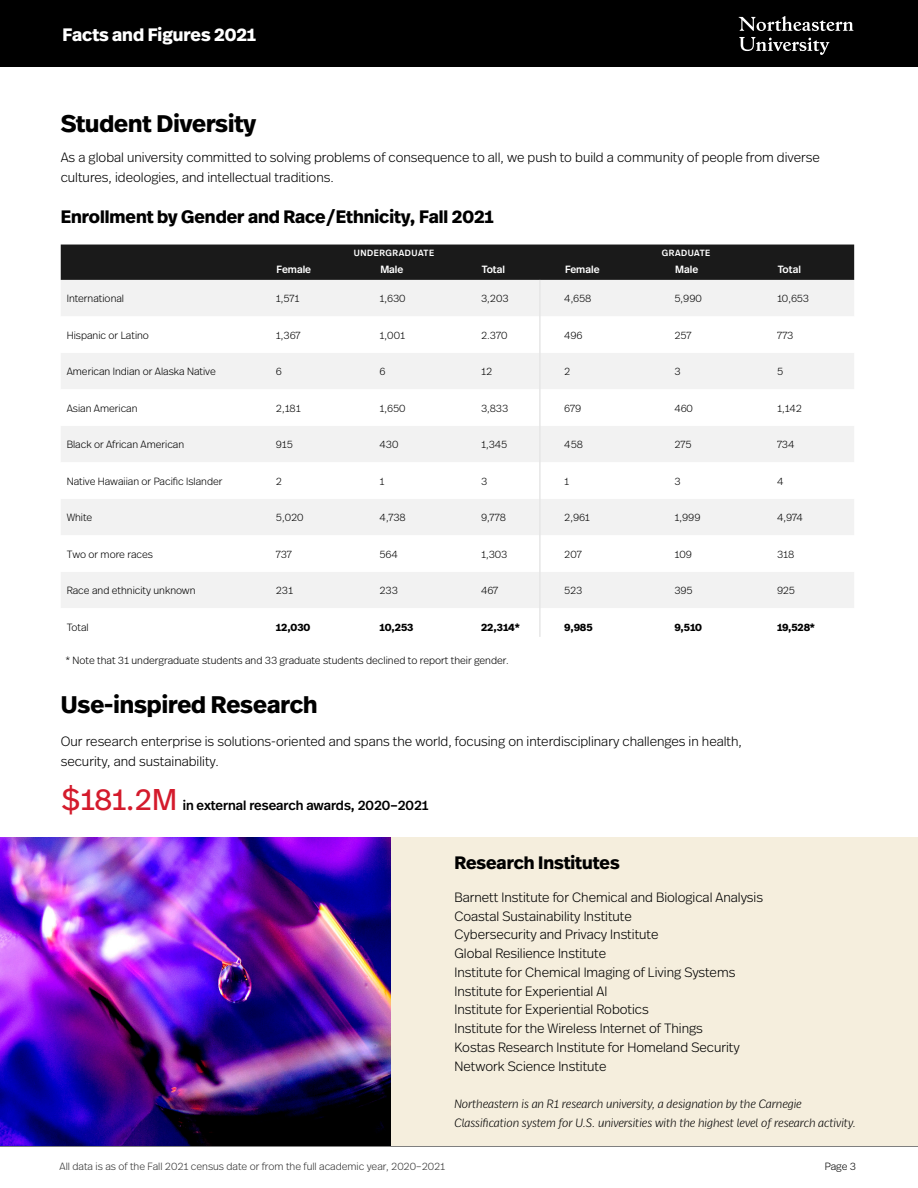
<style>
.page{position:relative;width:918px;height:1188px;background:#fff}
.page>*{position:absolute;margin:0;border:0;box-sizing:border-box;transform-origin:0 0}
.t1{font:30px "Real Head Pro";color:#d41b2c}
.t2{font:700 24px "Real Head Pro";color:#000}
.t3{font:700 18px "Real Head Pro";color:#000}
.t4{font:700 18px "Real Head Pro";color:#fff}
.t5{font:300 13.5px/18.8px "Real Head Pro";color:#000}
.t6{font:500 13.5px "Real Head Pro";color:#000}
.t7{font:italic 300 12px/19.5px "Real Head Pro";color:#000}
.t8{font:300 10.5px "Real Head Pro";color:#000}
.t9{font:300 10.5px "Real Head Pro";color:#333}
.t10{font:700 10.5px "Real Head Pro";letter-spacing:-.01em;color:#000}
.t11{font:500 10.5px "Real Head Pro";color:#fff}
.t12{font:500 9px "Real Head Pro";letter-spacing:.06em;color:#fff}
</style>
<div class="page">
<div style="left:0;top:0;width:918px;height:67px;background:#000"></div>
<hr style="left:0;top:1146px;width:918px;height:1px;background:#000">
<svg style="left:739px;top:37px;width:90px;height:18px"></svg>
<svg style="left:739px;top:16px;width:114px;height:15px"></svg>
<div style="left:61px;top:245px;width:793px;height:35px;background:#1a1a1a"></div>
<div style="left:61px;top:280px;width:793px;height:36px;background:#f2f2f2"></div>
<svg style="left:61px;top:353px;width:793px;height:255px;fill:#f2f2f2"></svg>
<img style="left:1px;top:837px;width:391px;height:309px">
<div style="left:392px;top:837px;width:526px;height:309px;background:#f5eedd"></div>
<hr style="left:539px;top:280px;width:2px;height:357px;background:#e6e6e6">
<h3 class="t4" style="left:63px;top:22px;width:195px">Facts and Figures 2021</h3>
<p class="t2" style="left:61px;top:106px;width:197px">Student Diversity</p>
<p class="t5" style="left:61px;top:147px;width:761px;line-height:19.5px">As a global university committed to solving problems of consequence to all, we push to build a community of people from diverse cultures, ideologies, and intellectual traditions.</p>
<p class="t3" style="left:61px;top:204px;width:434px">Enrollment by Gender and Race/Ethnicity, Fall 2021</p>
<p class="t12" style="left:354px;top:246px;width:82px">UNDERGRADUATE</p>
<p class="t12" style="left:662px;top:246px;width:50px">GRADUATE</p>
<p class="t11" style="left:277px;top:262px;width:36px">Female</p>
<p class="t11" style="left:380px;top:262px;width:25px">Male</p>
<p class="t11" style="left:482px;top:262px;width:25px">Total</p>
<p class="t11" style="left:565px;top:262px;width:36px">Female</p>
<p class="t11" style="left:675px;top:262px;width:25px">Male</p>
<p class="t11" style="left:778px;top:262px;width:25px">Total</p>
<p class="t8" style="left:67px;top:291px;width:59px">International</p>
<p class="t8" style="left:276px;top:291px;width:25px">1,571</p>
<p class="t8" style="left:380px;top:291px;width:28px">1,630</p>
<p class="t8" style="left:481px;top:291px;width:29px">3,203</p>
<p class="t8" style="left:564px;top:291px;width:29px">4,658</p>
<p class="t8" style="left:674px;top:291px;width:29px">5,990</p>
<p class="t8" style="left:777px;top:291px;width:34px">10,653</p>
<p class="t8" style="left:67px;top:328px;width:84px">Hispanic or Latino</p>
<p class="t8" style="left:276px;top:328px;width:26px">1,367</p>
<p class="t8" style="left:380px;top:328px;width:27px">1,001</p>
<p class="t8" style="left:481px;top:328px;width:28px">2.370</p>
<p class="t8" style="left:564px;top:328px;width:20px">496</p>
<p class="t8" style="left:674px;top:328px;width:19px">257</p>
<p class="t8" style="left:777px;top:328px;width:18px">773</p>
<p class="t8" style="left:67px;top:364px;width:151px">American Indian or Alaska Native</p>
<p class="t8" style="left:276px;top:364px;width:7px">6</p>
<p class="t8" style="left:380px;top:364px;width:7px">6</p>
<p class="t8" style="left:481px;top:364px;width:13px">12</p>
<p class="t8" style="left:564px;top:364px;width:8px">2</p>
<p class="t8" style="left:674px;top:364px;width:8px">3</p>
<p class="t8" style="left:777px;top:364px;width:8px">5</p>
<p class="t8" style="left:67px;top:401px;width:72px">Asian American</p>
<p class="t8" style="left:276px;top:401px;width:26px">2,181</p>
<p class="t8" style="left:380px;top:401px;width:28px">1,650</p>
<p class="t8" style="left:481px;top:401px;width:29px">3,833</p>
<p class="t8" style="left:564px;top:401px;width:18px">679</p>
<p class="t8" style="left:674px;top:401px;width:20px">460</p>
<p class="t8" style="left:777px;top:401px;width:27px">1,142</p>
<p class="t8" style="left:67px;top:437px;width:119px">Black or African American</p>
<p class="t8" style="left:276px;top:437px;width:19px">915</p>
<p class="t8" style="left:380px;top:437px;width:20px">430</p>
<p class="t8" style="left:481px;top:437px;width:28px">1,345</p>
<p class="t8" style="left:564px;top:437px;width:20px">458</p>
<p class="t8" style="left:674px;top:437px;width:19px">275</p>
<p class="t8" style="left:777px;top:437px;width:19px">734</p>
<p class="t8" style="left:67px;top:474px;width:157px">Native Hawaiian or Pacific Islander</p>
<p class="t8" style="left:276px;top:474px;width:8px">2</p>
<p class="t8" style="left:380px;top:474px;width:7px">1</p>
<p class="t8" style="left:481px;top:474px;width:8px">3</p>
<p class="t8" style="left:564px;top:474px;width:7px">1</p>
<p class="t8" style="left:674px;top:474px;width:8px">3</p>
<p class="t8" style="left:777px;top:474px;width:8px">4</p>
<p class="t8" style="left:67px;top:510px;width:27px">White</p>
<p class="t8" style="left:276px;top:510px;width:29px">5,020</p>
<p class="t8" style="left:380px;top:510px;width:28px">4,738</p>
<p class="t8" style="left:481px;top:510px;width:26px">9,778</p>
<p class="t8" style="left:564px;top:510px;width:27px">2,961</p>
<p class="t8" style="left:674px;top:510px;width:28px">1,999</p>
<p class="t8" style="left:777px;top:510px;width:27px">4,974</p>
<p class="t8" style="left:67px;top:547px;width:88px">Two or more races</p>
<p class="t8" style="left:276px;top:547px;width:18px">737</p>
<p class="t8" style="left:380px;top:547px;width:20px">564</p>
<p class="t8" style="left:481px;top:547px;width:28px">1,303</p>
<p class="t8" style="left:564px;top:547px;width:19px">207</p>
<p class="t8" style="left:674px;top:547px;width:19px">109</p>
<p class="t8" style="left:777px;top:547px;width:19px">318</p>
<p class="t8" style="left:67px;top:583px;width:130px">Race and ethnicity unknown</p>
<p class="t8" style="left:276px;top:583px;width:19px">231</p>
<p class="t8" style="left:380px;top:583px;width:20px">233</p>
<p class="t8" style="left:481px;top:583px;width:19px">467</p>
<p class="t8" style="left:564px;top:583px;width:20px">523</p>
<p class="t8" style="left:674px;top:583px;width:20px">395</p>
<p class="t8" style="left:777px;top:583px;width:20px">925</p>
<p class="t8" style="left:67px;top:620px;width:23px">Total</p>
<p class="t10" style="left:276px;top:619px;width:36px">12,030</p>
<p class="t10" style="left:380px;top:619px;width:35px">10,253</p>
<p class="t10" style="left:481px;top:619px;width:40px">22,314*</p>
<p class="t10" style="left:564px;top:619px;width:30px">9,985</p>
<p class="t10" style="left:674px;top:619px;width:29px">9,510</p>
<p class="t10" style="left:777px;top:619px;width:40px">19,528*</p>
<p class="t8" style="left:65px;top:653px;width:445px">* Note that 31 undergraduate students and 33 graduate students declined to report their gender.</p>
<p class="t2" style="left:61px;top:687px;width:258px">Use-inspired Research</p>
<p class="t5" style="left:61px;top:732px;width:683px">Our research enterprise is solutions-oriented and spans the world, focusing on interdisciplinary challenges in health,</p>
<p class="t5" style="left:61px;top:751px;width:160px">security, and sustainability.</p>
<p class="t1" style="left:61px;top:779px;width:118px">$181.2M</p>
<p class="t6" style="left:183px;top:796px;width:247px">in external research awards, 2020–2021</p>
<p class="t3" style="left:455px;top:849px;width:166px">Research Institutes</p>
<p class="t5" style="left:454px;top:887px;width:310px">Barnett Institute for Chemical and Biological Analysis Coastal Sustainability Institute<br>Cybersecurity and Privacy Institute<br>Global Resilience Institute<br>Institute for Chemical Imaging of Living Systems Institute for Experiential AI<br>Institute for Experiential Robotics<br>Institute for the Wireless Internet of Things<br>Kostas Research Institute for Homeland Security Network Science Institute</p>
<p class="t7" style="left:454px;top:1093px;width:403px">Northeastern is an R1 research university, a designation by the Carnegie<br>Classification system for U.S. universities with the highest level of research activity.</p>
<p class="t9" style="left:60px;top:1159px;width:387px">All data is as of the Fall 2021 census date or from the full academic year, 2020–2021</p>
<p class="t8" style="left:825px;top:1159px;width:33px">Page 3</p>
</div>
